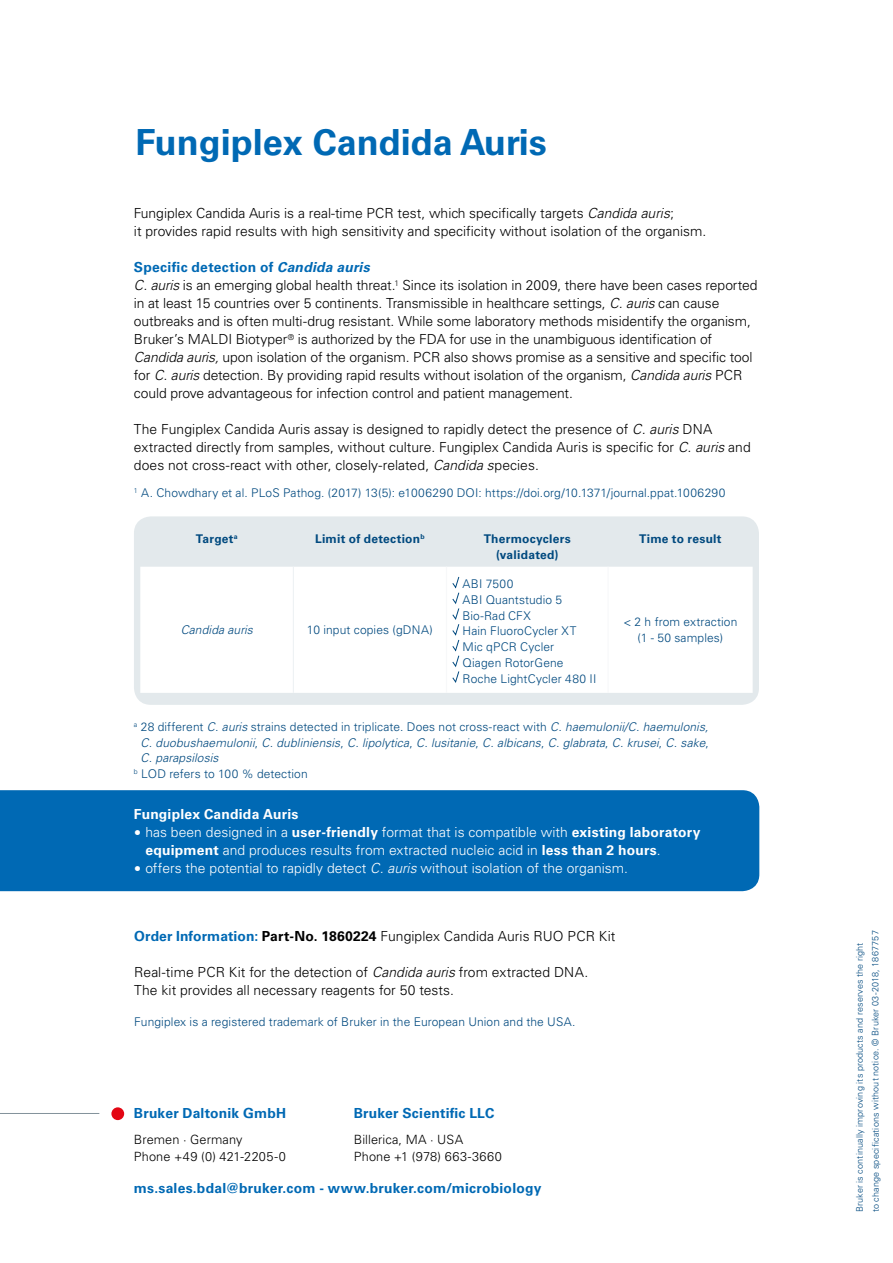
<style>
.page{position:relative;width:893px;height:1263px;background:#fff}
.page>*{position:absolute;margin:0;border:0;box-sizing:border-box;transform-origin:0 0}
.t1{font:700 36px "Univers LT Std";color:#0069b4}
.t2{font:300 13.8px/18px "Univers LT Std";color:#000}
.t3{font:300 13.8px/18px "Univers LT Std";letter-spacing:.005em;color:#fff}
.t4{font:700 13.8px "Univers LT Std";letter-spacing:.015em;color:#0069b4}
.t5{font:700 13.8px "Univers LT Std";letter-spacing:.015em;color:#fff}
.t6{font:300 12.75px/17px "Univers LT Std";letter-spacing:.01em;color:#000}
.t7{font:300 12px/15.8px "Univers LT Std";letter-spacing:.01em;color:#00497f}
.t8{font:italic 300 12px "Univers LT Std";letter-spacing:.01em;color:#00497f}
.t9{font:700 12px/15.8px "Univers LT Std";letter-spacing:.02em;color:#00497f;text-align:center}
.t10{font:300 9px/15.8px "Univers LT Std";letter-spacing:.02em;color:#00497f}
.s1{font-style:italic}
.s2{font-weight:700;color:#0069b4}
.s3{font-weight:700;font-style:italic;color:#0069b4}
.s4{font-style:normal}
.s5{font-family:"Verdana";font-weight:400}
.s6{font-weight:700}
</style>
<div class="page">
<div style="left:0;top:790px;width:759px;height:101px;background:#0069b4"></div>
<div style="left:134px;top:516px;width:625px;height:189px;background:#e3e9ec;border-radius:17px"></div>
<div style="left:140px;top:567px;width:613px;height:126px;background:#fff"></div>
<hr style="left:293px;top:567px;width:1px;height:126px;background:#eef2f4">
<hr style="left:446px;top:567px;width:1px;height:126px;background:#f7f8f9">
<hr style="left:607px;top:567px;width:2px;height:126px;background:#f7f8f9">
<svg style="left:452px;top:576px;width:8px;height:108px"></svg>
<hr style="left:0;top:1113px;width:99px;height:1px;background:#83929b">
<div style="left:111px;top:1107px;width:13px;height:13px;background:#e30613;border-radius:50%"></div>
<h1 class="t1" style="left:135px;top:121px;width:413px">Fungiplex Candida Auris</h1>
<p class="t2" style="left:134px;top:204px;width:574px">Fungiplex Candida Auris is a real-time PCR test, which specifically targets <span class="s1">Candida auris</span>;<br>it provides rapid results with high sensitivity and specificity without isolation of the organism.</p>
<p class="t2" style="left:134px;top:258px;width:625px"><span class="s2">Specific detection of</span> <span class="s3">Candida auris<br></span><span class="s1">C. auris</span> is an emerging global health threat.<sup>1</sup> Since its isolation in 2009, there have been cases reported in at least 15 countries over 5 continents. Transmissible in healthcare settings, <span class="s1">C. auris</span> can cause outbreaks and is often multi-drug resistant. While some laboratory methods misidentify the organism, Bruker’s MALDI Biotyper<sup>®</sup> is authorized by the FDA for use in the unambiguous identification of <span class="s1">Candida auris,</span> upon isolation of the organism. PCR also shows promise as a sensitive and specific tool for <span class="s1">C. auris</span> detection. By providing rapid results without isolation of the organism, <span class="s1">Candida auris</span> PCR could prove advantageous for infection control and patient management.</p>
<p class="t2" style="left:134px;top:420px;width:618px">The Fungiplex Candida Auris assay is designed to rapidly detect the presence of <span class="s1">C. auris</span> DNA extracted directly from samples, without culture. Fungiplex Candida Auris is specific for <span class="s1">C. auris</span> and does not cross-react with other, closely-related, <span class="s1">Candida s</span>pecies.</p>
<p class="t7" style="left:134px;top:485px;width:593px"><sup>1</sup> A. Chowdhary et al. PLoS Pathog. (2017) 13(5): e1006290 DOI: https://doi.org/10.1371/journal.ppat.1006290</p>
<p class="t9" style="left:196px;top:531px;width:43px">Target<sup>a</sup></p>
<p class="t9" style="left:315px;top:531px;width:111px">Limit of detection<sup>b</sup></p>
<p class="t9" style="left:484px;top:531px;width:89px">Thermocyclers (validated)</p>
<p class="t9" style="left:639px;top:531px;width:84px">Time to result</p>
<p class="t8" style="left:181px;top:623px;width:74px">Candida auris</p>
<p class="t7" style="left:307px;top:622px;width:127px">10 input copies (gDNA)</p>
<p class="t7" style="left:462px;top:576px;width:135px">ABI 7500<br>ABI Quantstudio 5<br>Bio-Rad CFX<br>Hain FluoroCycler XT<br>Mic qPCR Cycler<br>Qiagen RotorGene<br>Roche LightCycler 480 II</p>
<p class="t7" style="left:623px;top:614px;width:115px;text-align:center">&lt; 2 h from extraction (1 - 50 samples)</p>
<p class="t7" style="left:134px;top:719px;width:576px"><sup>a</sup> 28 different <span class="s1">C. auris</span> strains detected in triplicate. Does not cross-react with <span class="s1">C. haemulonii/C. haemulonis,</span></p>
<p class="t8" style="left:141px;top:735px;width:570px">C. duobushaemulonii<span class="s4">,</span> C. dubliniensis<span class="s4">,</span> C. lipolytica<span class="s4">,</span> C. lusitanie<span class="s4">,</span> C. albicans<span class="s4">,</span> C. glabrata<span class="s4">,</span> C. krusei<span class="s4">,</span> C. sake<span class="s4">,</span></p>
<p class="t8" style="left:141px;top:751px;width:79px">C. parapsilosis</p>
<p class="t7" style="left:134px;top:766px;width:175px"><sup>b</sup> LOD refers to 100 % detection</p>
<p class="t5" style="left:134px;top:806px;width:166px">Fungiplex Candida Auris</p>
<p class="t3" style="left:145px;top:823px;width:557px;text-indent:-11px"><span class="s5">•</span> has been designed in a <span class="s6">user-friendly</span> format that is compatible with <span class="s6">existing laboratory equipment</span> and produces results from extracted nucleic acid in <span class="s6">less than 2 hours</span>.</p>
<p class="t3" style="left:134px;top:859px;width:496px"><span class="s5">•</span> offers the potential to rapidly detect <span class="s1">C. auris</span> without isolation of the organism.</p>
<p class="t2" style="left:134px;top:927px;width:483px"><span class="s2">Order Information:</span> <span class="s6">Part-No. 1860224</span> Fungiplex Candida Auris RUO PCR Kit</p>
<p class="t2" style="left:134px;top:963px;width:456px">Real-time PCR Kit for the detection of <span class="s1">Candida auris</span> from extracted DNA.<br>The kit provides all necessary reagents for 50 tests.</p>
<p class="t7" style="left:134px;top:1014px;width:443px">Fungiplex is a registered trademark of Bruker in the European Union and the USA.</p>
<p class="t4" style="left:354px;top:1105px;width:142px">Bruker Scientific LLC</p>
<p class="t6" style="left:354px;top:1131px;width:149px">Billerica, MA · USA<br>Phone +1 (978) 663-3660</p>
<p class="t4" style="left:134px;top:1105px;width:154px">Bruker Daltonik GmbH</p>
<p class="t6" style="left:134px;top:1131px;width:154px">Bremen · Germany<br>Phone +49 (0) 421-2205-0</p>
<p class="t4" style="left:134px;top:1180px;width:409px">ms.sales.bdal@bruker.com - www.bruker.com/microbiology</p>
<p class="t10" style="left:852px;top:1212px;width:284px;rotate:-90deg">Bruker is continually improving its products and reserves the right<br>to change specifications without notice. © Bruker 03-2018, 1867757</p>
</div>
